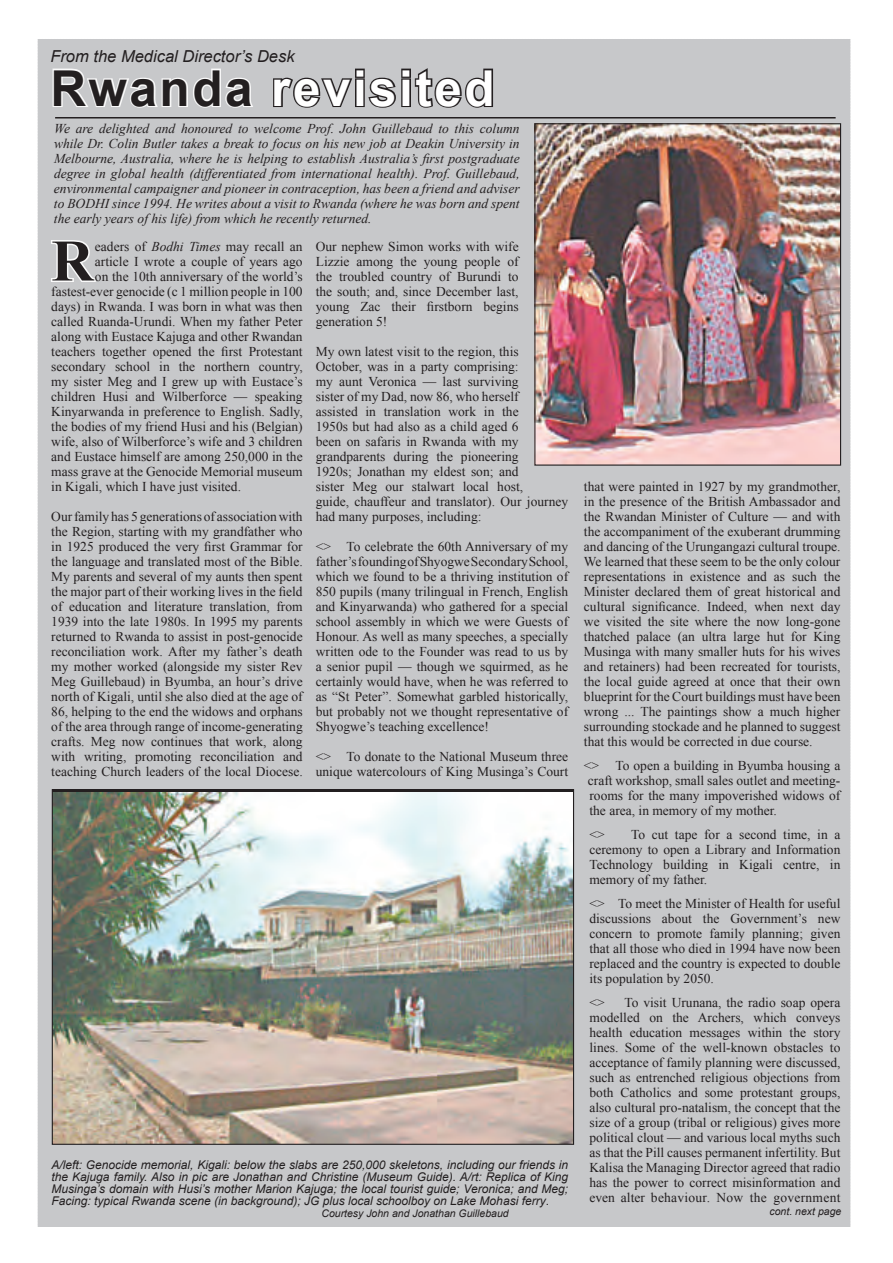
<style>
.page{position:relative;width:893px;height:1263px;background:#fff}
.page>*{position:absolute;margin:0;border:0;box-sizing:border-box;transform-origin:0 0}
.t1{font:700 58.8px "Times New Roman";color:#231f20}
.t2{font:700 49.5px "Arial";letter-spacing:.05em;color:#fff}
.t3{font:italic 16.5px "Arial";color:#231f20}
.t4{font:13.5px/15px "Times New Roman";color:#231f20;text-align:justify}
.t5{font:italic 13.5px/15px "Times New Roman";color:#231f20;text-align:justify}
.t6{font:italic 12px/12px "Arial";color:#231f20;text-align:justify}
.t7{font:italic 10.5px "Arial";color:#231f20}
.s1{color:#231f20}
.s2{font-style:italic}
.s3{font-style:normal}
</style>
<div class="page">
<div style="left:37px;top:39px;width:814px;height:1188px;background:#c7c8ca"></div>
<hr style="left:55px;top:117px;width:781px;height:1px;background:#231f20">
<svg style="left:51px;top:67px;width:205px;height:43px"></svg>
<svg style="left:272px;top:65px;width:223px;height:45px"></svg>
<svg style="left:49px;top:238px;width:48px;height:45px"></svg>
<img style="left:54px;top:793px;width:518px;height:350px">
<img style="left:536px;top:125px;width:303px;height:339px">
<div style="left:534px;top:123px;width:307px;height:343px;border:1px solid #231f20"></div>
<p class="t3" style="left:50px;top:46px;width:246px">From the Medical Director’s Desk</p>
<h2 class="t2" style="left:50px;top:56px;width:446px"><span class="s1">Rwanda</span> revisited</h2>
<p class="t5" style="left:54px;top:121px;width:467px">We are delighted and honoured to welcome Prof. John Guillebaud to this column while Dr. Colin Butler takes a break to focus on his new job at Deakin University in Melbourne, Australia, where he is helping to establish Australia’s first postgraduate degree in global health (differentiated from international health). Prof. Guillebaud, environmental campaigner and pioneer in contraception, has been a friend and adviser to BODHI since 1994. He writes about a visit to Rwanda (where he was born and spent the early years of his life) from which he recently returned.</p>
<h1 class="t1" style="left:51px;top:220px;width:44px">R</h1>
<p class="t4" style="left:95px;top:238px;width:209px">eaders of <span class="s2">Bodhi Times</span> may recall an</p>
<p class="t4" style="left:95px;top:253px;width:209px">article I wrote a couple of years ago</p>
<p class="t4" style="left:95px;top:268px;width:209px">on the 10th anniversary of the world’s</p>
<p class="t4" style="left:51px;top:283px;width:253px">fastest-ever genocide (c 1 million people in 100</p>
<p class="t4" style="left:51px;top:298px;width:253px">days) in Rwanda. I was born in what was then</p>
<p class="t4" style="left:51px;top:313px;width:253px">called Ruanda-Urundi. When my father Peter</p>
<p class="t4" style="left:51px;top:328px;width:253px">along with Eustace Kajuga and other Rwandan</p>
<p class="t4" style="left:51px;top:343px;width:253px">teachers together opened the first Protestant</p>
<p class="t4" style="left:51px;top:358px;width:253px">secondary school in the northern country,</p>
<p class="t4" style="left:51px;top:373px;width:253px">my sister Meg and I grew up with Eustace’s</p>
<p class="t4" style="left:51px;top:388px;width:253px">children Husi and Wilberforce — speaking</p>
<p class="t4" style="left:51px;top:403px;width:253px">Kinyarwanda in preference to English. Sadly,</p>
<p class="t4" style="left:51px;top:418px;width:253px">the bodies of my friend Husi and his (Belgian)</p>
<p class="t4" style="left:51px;top:433px;width:253px">wife, also of Wilberforce’s wife and 3 children</p>
<p class="t4" style="left:51px;top:448px;width:253px">and Eustace himself are among 250,000 in the</p>
<p class="t4" style="left:51px;top:463px;width:253px">mass grave at the Genocide Memorial museum</p>
<p class="t4" style="left:51px;top:478px;width:191px">in Kigali, which I have just visited.</p>
<p class="t4" style="left:51px;top:508px;width:253px">Our family has 5 generations of association with the Region, starting with my grandfather who in 1925 produced the very first Grammar for the language and translated most of the Bible.<br>My parents and several of my aunts then spent the major part of their working lives in the field of education and literature translation, from 1939 into the late 1980s. In 1995 my parents returned to Rwanda to assist in post-genocide reconciliation work. After my father’s death my mother worked (alongside my sister Rev Meg Guillebaud) in Byumba, an hour’s drive north of Kigali, until she also died at the age of 86, helping to the end the widows and orphans of the area through range of income-generating crafts. Meg now continues that work, along with writing, promoting reconciliation and teaching Church leaders of the local Diocese.</p>
<p class="t4" style="left:316px;top:239px;width:204px">Our nephew Simon works with wife Lizzie among the young people of the troubled country of Burundi to the south; and, since December last, young Zac their firstborn begins generation 5!</p>
<p class="t4" style="left:316px;top:344px;width:254px;text-align:left">My own latest visit to the region, this October, was in a party comprising:<br>my aunt Veronica — last surviving<br>sister of my Dad, now 86, who herself<br>assisted in translation work in the<br>1950s but had also as a child aged 6<br>been on safaris in Rwanda with my grandparents during the pioneering<br>1920s; Jonathan my eldest son; and<br>sister Meg our stalwart local host,<br>guide, chauffeur and translator). Our journey had many purposes, including:</p>
<p class="t4" style="left:316px;top:539px;width:254px">&lt;&gt; To celebrate the 60th Anniversary of my father’s founding of Shyogwe Secondary School, which we found to be a thriving institution of 850 pupils (many trilingual in French, English and Kinyarwanda) who gathered for a special school assembly in which we were Guests of Honour. As well as many speeches, a specially written ode to the Founder was read to us by a senior pupil — though we squirmed, as he certainly would have, when he was referred to as “St Peter”. Somewhat garbled historically, but probably not we thought representative of Shyogwe’s teaching excellence!</p>
<p class="t4" style="left:316px;top:749px;width:254px">&lt;&gt; To donate to the National Museum three unique watercolours of King Musinga’s Court</p>
<p class="t6" style="left:51px;top:1159px;width:518px">A/left: Genocide memorial, Kigali: below the slabs are 250,000 skeletons, including our friends in the Kajuga family. Also in pic are Jonathan and Christine (Museum Guide). A/rt: Replica of King Musinga’s domain with Husi’s mother Marion Kajuga; the local tourist guide; Veronica; and Meg; Facing: typical Rwanda scene (in background); JG plus local schoolboy on Lake Mohasi ferry<span class="s3">.</span></p>
<p class="t7" style="left:321px;top:1207px;width:189px">Courtesy John and Jonathan Guillebaud</p>
<p class="t4" style="left:584px;top:479px;width:258px">that were painted in 1927 by my grandmother, in the presence of the British Ambassador and the Rwandan Minister of Culture — and with the accompaniment of the exuberant drumming and dancing of the Urungangazi cultural troupe.<br>We learned that these seem to be the only colour representations in existence and as such the Minister declared them of great historical and cultural significance. Indeed, when next day we visited the site where the now long-gone thatched palace (an ultra large hut for King Musinga with many smaller huts for his wives and retainers) had been recreated for tourists, the local guide agreed at once that their own blueprint for the Court buildings must have been wrong ... The paintings show a much higher surrounding stockade and he planned to suggest that this would be corrected in due course.</p>
<p class="t4" style="left:588px;top:758px;width:254px;text-indent:-4px">&lt;&gt; To open a building in Byumba housing a craft workshop, small sales outlet and meeting&shy;rooms for the many impoverished widows of the area, in memory of my mother.</p>
<p class="t4" style="left:589px;top:827px;width:17px">&lt;&gt;</p>
<p class="t4" style="left:589px;top:827px;width:252px;text-indent:42px">To cut tape for a second time, in a ceremony to open a Library and Information Technology building in Kigali centre, in memory of my father.</p>
<p class="t4" style="left:589px;top:896px;width:252px">&lt;&gt; To meet the Minister of Health for useful discussions about the Government’s new concern to promote family planning; given that all those who died in 1994 have now been replaced and the country is expected to double its population by 2050.</p>
<p class="t4" style="left:589px;top:995px;width:17px">&lt;&gt;</p>
<p class="t4" style="left:589px;top:995px;width:252px;text-indent:35px">To visit Urunana, the radio soap opera modelled on the Archers, which conveys health education messages within the story lines. Some of the well-known obstacles to acceptance of family planning were discussed, such as entrenched religious objections from both Catholics and some protestant groups, also cultural pro-natalism, the concept that the size of a group (tribal or religious) gives more political clout — and various local myths such as that the Pill causes permanent infertility. But Kalisa the Managing Director agreed that radio has the power to correct misinformation and even alter behaviour. Now the government</p>
<p class="t7" style="left:770px;top:1204px;width:73px">cont. next page</p>
</div>
